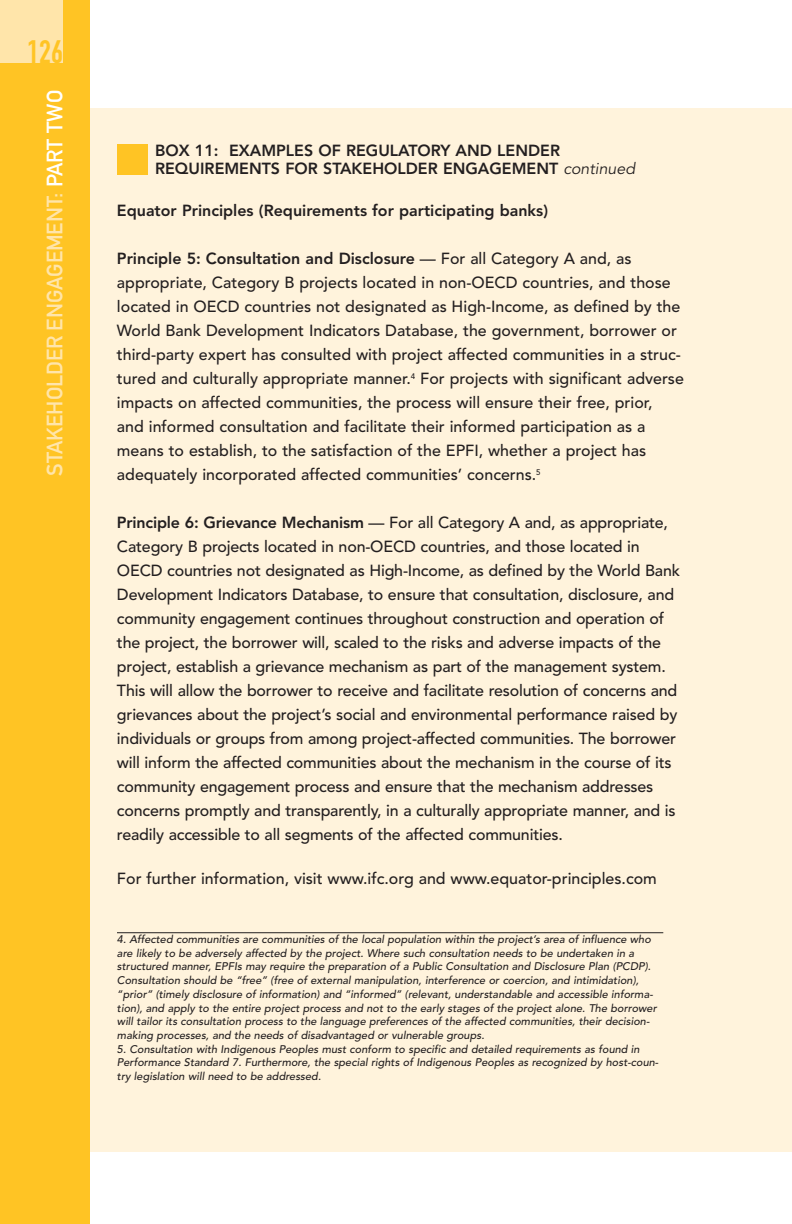
<style>
.page{position:relative;width:792px;height:1224px;background:#fff}
.page>*{position:absolute;margin:0;border:0;box-sizing:border-box;transform-origin:0 0}
.t1{font:32px "DIN Engschrift";color:#ffc424}
.t2{font:22px "DIN Mittelschrift";color:#ffe5aa}
.t3{font:500 16px/24px "Avenir";letter-spacing:-.01em;color:#231f20}
.t4{font:800 16px/18px "Avenir";color:#231f20}
.t5{font:500 11px/13.6px "Avenir";color:#231f20}
.s1{color:#fff}
.s2{font-weight:400}
.s3{font-weight:800}
</style>
<div class="page">
<div style="left:0;top:108px;width:792px;height:1044px;background:#fff3dc"></div>
<div style="left:0;top:0;width:90px;height:1224px;background:#ffc424"></div>
<div style="left:0;top:0;width:63px;height:63px;background:#ffe5aa"></div>
<div style="left:117px;top:144px;width:31px;height:31px;background:#ffc424"></div>
<hr style="left:117px;top:932px;width:546px;height:1px;background:#231f20">
<h1 class="t1" style="left:27px;top:40px;width:37px">126</h1>
<h2 class="t2" style="left:47px;top:476px;width:388px;rotate:-90deg">STAKEHOLDER ENGAGEMENT: <span class="s1">PART TWO</span></h2>
<p class="t4" style="left:155px;top:143px;width:484px">BOX 11: EXAMPLES OF REGULATORY AND LENDER<br>REQUIREMENTS FOR STAKEHOLDER ENGAGEMENT <span class="s2">continued</span></p>
<p class="t4" style="left:117px;top:203px;width:433px">Equator Principles (Requirements for participating banks)</p>
<p class="t3" style="left:117px;top:248px;width:568px"><span class="s3">Principle 5: Consultation and Disclosure</span> — For all Category A and, as appropriate, Category B projects located in non-OECD countries, and those located in OECD countries not designated as High-Income, as defined by the World Bank Development Indicators Database, the government, borrower or third-party expert has consulted with project affected communities in a struc&shy;tured and culturally appropriate manner.<sup>4</sup> For projects with significant adverse impacts on affected communities, the process will ensure their free, prior,<br>and informed consultation and facilitate their informed participation as a means to establish, to the satisfaction of the EPFI, whether a project has adequately incorporated affected communities’ concerns.<sup>5</sup></p>
<p class="t3" style="left:117px;top:512px;width:565px"><span class="s3">Principle 6: Grievance Mechanism</span> — For all Category A and, as appropriate, Category B projects located in non-OECD countries, and those located in OECD countries not designated as High-Income, as defined by the World Bank Development Indicators Database, to ensure that consultation, disclosure, and community engagement continues throughout construction and operation of the project, the borrower will, scaled to the risks and adverse impacts of the project, establish a grievance mechanism as part of the management system.<br>This will allow the borrower to receive and facilitate resolution of concerns and grievances about the project’s social and environmental performance raised by individuals or groups from among project-affected communities. The borrower will inform the affected communities about the mechanism in the course of its community engagement process and ensure that the mechanism addresses concerns promptly and transparently, in a culturally appropriate manner, and is readily accessible to all segments of the affected communities.</p>
<p class="t3" style="left:117px;top:868px;width:541px">For further information, visit www.ifc.org and www.equator-principles.com</p>
<p class="t5" style="left:117px;top:934px;width:543px">4. Affected communities are communities of the local population within the project’s area of influence who are likely to be adversely affected by the project. Where such consultation needs to be undertaken in a structured manner, EPFIs may require the preparation of a Public Consultation and Disclosure Plan (PCDP).<br>Consultation should be “free” (free of external manipulation, interference or coercion, and intimidation), “prior” (timely disclosure of information) and “informed” (relevant, understandable and accessible informa&shy;tion), and apply to the entire project process and not to the early stages of the project alone. The borrower will tailor its consultation process to the language preferences of the affected communities, their decision&shy;making processes, and the needs of disadvantaged or vulnerable groups.</p>
<p class="t5" style="left:117px;top:1043px;width:545px">5. Consultation with Indigenous Peoples must conform to specific and detailed requirements as found in<br>Performance Standard 7. Furthermore, the special rights of Indigenous Peoples as recognized by host-coun&shy;try legislation will need to be addressed.</p>
</div>
